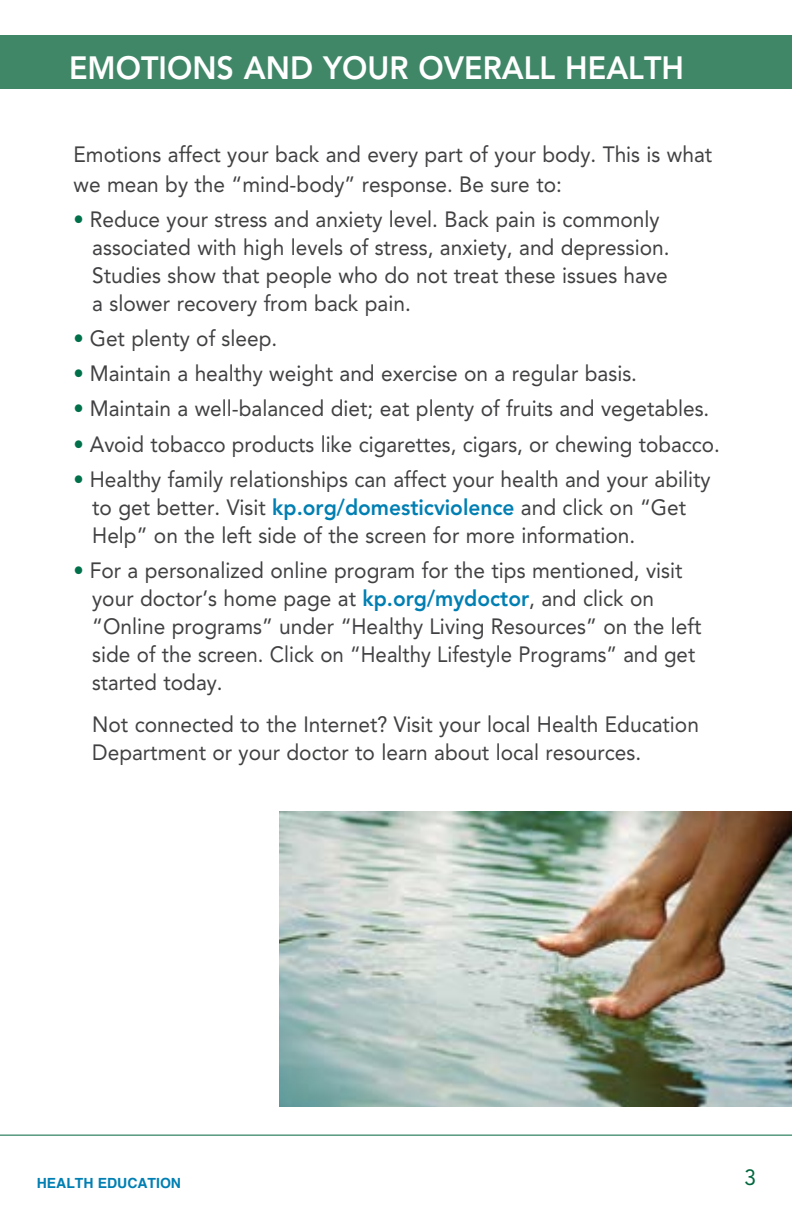
<style>
.page{position:relative;width:792px;height:1224px;background:#fff}
.page>*{position:absolute;margin:0;border:0;box-sizing:border-box;transform-origin:0 0}
.Heading_3{font:800 32px "Avenir";color:#fff;scale:.95 1}
.body{font:22px/28px "Avenir";color:#414042;scale:.95 1}
.body-2{font:22px "Avenir";color:#414042;scale:.94 1}
.t1{font:22px "Avenir";color:#00673e;scale:.95 1}
.t2{font:700 14px "Helvetica";color:#007fb3}
.s1{color:#00704b}
.s2{font-weight:800;color:#007fb3}
</style>
<div class="page">
<hr style="left:0;top:1135px;width:792px;height:1px;background:#00673e">
<div style="left:0;top:35px;width:792px;height:54px;background:#408768"></div>
<img style="left:279px;top:811px;width:513px;height:296px">
<h3 class="Heading_3" style="left:69px;top:49px;width:649px">EMOTIONS AND YOUR OVERALL HEALTH</h3>
<p class="body" style="left:74px;top:139px;width:674px;line-height:30px">Emotions affect your back and every part of your body. This is what we mean by the “mind-body” response. Be sure to:</p>
<p class="body" style="left:92px;top:205px;width:609px;text-indent:-19px"><span class="s1">•</span> Reduce your stress and anxiety level. Back pain is commonly associated with high levels of stress, anxiety, and depression.<br>Studies show that people who do not treat these issues have a slower recovery from back pain.</p>
<p class="body" style="left:74px;top:324px;width:216px"><span class="s1">•</span> Get plenty of sleep.</p>
<p class="body" style="left:74px;top:360px;width:595px"><span class="s1">•</span> Maintain a healthy weight and exercise on a regular basis.</p>
<p class="body" style="left:74px;top:395px;width:671px"><span class="s1">•</span> Maintain a well-balanced diet; eat plenty of fruits and vegetables.</p>
<p class="body-2" style="left:74px;top:431px;width:689px"><span class="s1">•</span> Avoid tobacco products like cigarettes, cigars, or chewing tobacco.</p>
<p class="body" style="left:92px;top:465px;width:653px;text-indent:-19px"><span class="s1">•</span> Healthy family relationships can affect your health and your ability to get better. Visit <span class="s2">kp.org/domesticviolence</span> and click on “Get<br>Help” on the left side of the screen for more information.</p>
<p class="body" style="left:92px;top:556px;width:643px;text-indent:-19px"><span class="s1">•</span> For a personalized online program for the tips mentioned, visit your doctor’s home page at <span class="s2">kp.org/mydoctor</span>, and click on “Online programs” under “Healthy Living Resources” on the left side of the screen. Click on “Healthy Lifestyle Programs” and get started today.</p>
<p class="body" style="left:92px;top:711px;width:640px">Not connected to the Internet? Visit your local Health Education<br>Department or your doctor to learn about local resources.</p>
<p class="t2" style="left:37px;top:1171px;width:146px">HEALTH EDUCATION</p>
<p class="t1" style="left:744px;top:1164px;width:14px">3</p>
</div>
